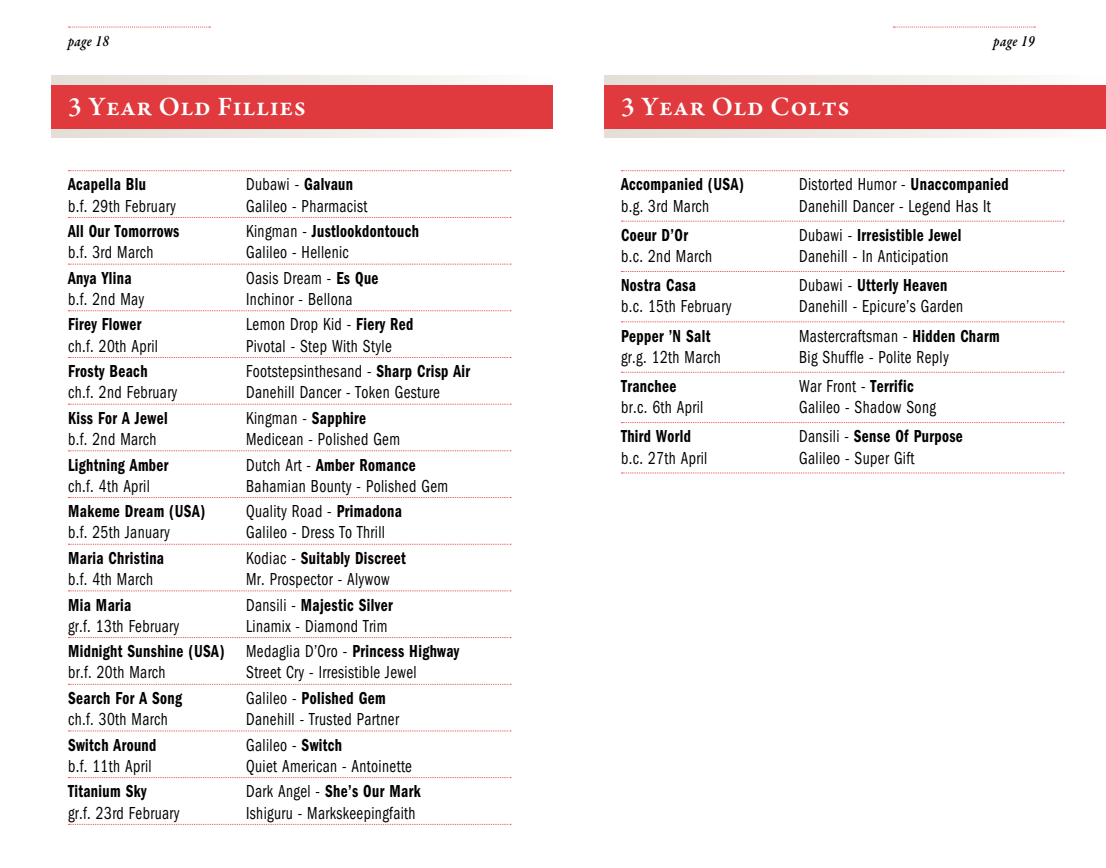
<style>
.page{position:relative;width:1106px;height:868px;background:#fff}
.page>*{position:absolute;margin:0;border:0;box-sizing:border-box;transform-origin:0 0}
.t1{font:600 27px "Garamond Premr Pro";letter-spacing:.02em;color:#fff}
.t2{font:condensed 18px "ITC Franklin Gothic Std";letter-spacing:.025em;color:#000;scale:.85 1}
.t3{font:18px "ITC Franklin Gothic Std Dm Cd";letter-spacing:.025em;color:#000;scale:.84 1}
.t4{font:italic 600 16px "Garamond Premr Pro";letter-spacing:.025em;color:#000;scale:.84 1}
.s1{font-family:"ITC Franklin Gothic Std Dm Cd";font-stretch:normal}
.s2{font-family:"ITC Franklin Gothic Std";font-stretch:condensed}
</style>
<div class="page">
<svg style="left:68px;top:27px;width:142px;height:1px"></svg>
<svg style="left:893px;top:27px;width:142px;height:1px"></svg>
<div style="left:604px;top:75px;width:502px;height:62px;background:linear-gradient(to right,#e2ddd4,#fcfbfa)"></div>
<div style="left:604px;top:85px;width:502px;height:43px;background:#e03a3e"></div>
<svg style="left:621px;top:170px;width:443px;height:1px"></svg>
<svg style="left:621px;top:221px;width:443px;height:1px"></svg>
<svg style="left:621px;top:271px;width:443px;height:1px"></svg>
<svg style="left:621px;top:321px;width:443px;height:1px"></svg>
<svg style="left:621px;top:372px;width:443px;height:1px"></svg>
<svg style="left:621px;top:422px;width:443px;height:1px"></svg>
<svg style="left:621px;top:472px;width:443px;height:1px"></svg>
<div style="left:51px;top:75px;width:502px;height:62px;background:linear-gradient(to right,#e2ddd4,#fcfbfa)"></div>
<div style="left:51px;top:85px;width:502px;height:43px;background:#e03a3e"></div>
<svg style="left:68px;top:170px;width:443px;height:1px"></svg>
<svg style="left:68px;top:217px;width:443px;height:1px"></svg>
<svg style="left:68px;top:264px;width:443px;height:1px"></svg>
<svg style="left:68px;top:310px;width:443px;height:1px"></svg>
<svg style="left:68px;top:357px;width:443px;height:1px"></svg>
<svg style="left:68px;top:403px;width:443px;height:1px"></svg>
<svg style="left:68px;top:450px;width:443px;height:1px"></svg>
<svg style="left:68px;top:497px;width:443px;height:1px"></svg>
<svg style="left:68px;top:543px;width:443px;height:1px"></svg>
<svg style="left:68px;top:590px;width:443px;height:1px"></svg>
<svg style="left:68px;top:637px;width:443px;height:1px"></svg>
<svg style="left:68px;top:683px;width:443px;height:1px"></svg>
<svg style="left:68px;top:730px;width:443px;height:1px"></svg>
<svg style="left:68px;top:777px;width:443px;height:1px"></svg>
<svg style="left:68px;top:823px;width:443px;height:1px"></svg>
<p class="t4" style="left:68px;top:31px;width:50px">page 18</p>
<p class="t4" style="left:993px;top:31px;width:50px">page 19</p>
<h1 class="t1" style="left:68px;top:90px;width:240px">3 Year Old Fillies</h1>
<p class="t3" style="left:68px;top:174px;width:94px">Acapella Blu</p>
<p class="t2" style="left:246px;top:174px;width:127px">Dubawi - <span class="s1">Galvaun</span></p>
<p class="t2" style="left:68px;top:195px;width:128px">b.f. 29th February</p>
<p class="t2" style="left:246px;top:195px;width:144px">Galileo - Pharmacist</p>
<p class="t3" style="left:68px;top:221px;width:134px">All Our Tomorrows</p>
<p class="t3" style="left:246px;top:221px;width:207px"><span class="s2">Kingman -</span> Justlookdontouch</p>
<p class="t2" style="left:68px;top:242px;width:102px">b.f. 3rd March</p>
<p class="t2" style="left:246px;top:242px;width:122px">Galileo - Hellenic</p>
<p class="t3" style="left:68px;top:267px;width:77px">Anya Ylina</p>
<p class="t2" style="left:246px;top:268px;width:157px">Oasis Dream - <span class="s1">Es Que</span></p>
<p class="t2" style="left:68px;top:289px;width:91px">b.f. 2nd May</p>
<p class="t2" style="left:246px;top:289px;width:127px">Inchinor - Bellona</p>
<p class="t3" style="left:68px;top:314px;width:89px">Firey Flower</p>
<p class="t2" style="left:246px;top:314px;width:198px">Lemon Drop Kid - <span class="s1">Fiery Red</span></p>
<p class="t2" style="left:68px;top:335px;width:107px">ch.f. 20th April</p>
<p class="t2" style="left:246px;top:335px;width:173px">Pivotal - Step With Style</p>
<p class="t3" style="left:68px;top:361px;width:96px">Frosty Beach</p>
<p class="t2" style="left:246px;top:361px;width:265px">Footstepsinthesand - <span class="s1">Sharp Crisp Air</span></p>
<p class="t2" style="left:68px;top:382px;width:130px">ch.f. 2nd February</p>
<p class="t2" style="left:246px;top:382px;width:229px">Danehill Dancer - Token Gesture</p>
<p class="t3" style="left:68px;top:407px;width:120px">Kiss For A Jewel</p>
<p class="t2" style="left:246px;top:407px;width:143px">Kingman - <span class="s1">Sapphire</span></p>
<p class="t2" style="left:68px;top:429px;width:106px">b.f. 2nd March</p>
<p class="t2" style="left:246px;top:429px;width:183px">Medicean - Polished Gem</p>
<p class="t3" style="left:68px;top:454px;width:121px">Lightning Amber</p>
<p class="t3" style="left:246px;top:454px;width:203px"><span class="s2">Dutch Art -</span> Amber Romance</p>
<p class="t2" style="left:68px;top:475px;width:98px">ch.f. 4th April</p>
<p class="t2" style="left:246px;top:475px;width:239px">Bahamian Bounty - Polished Gem</p>
<p class="t3" style="left:68px;top:501px;width:165px">Makeme Dream (USA)</p>
<p class="t2" style="left:246px;top:501px;width:185px">Quality Road - <span class="s1">Primadona</span></p>
<p class="t2" style="left:68px;top:522px;width:121px">b.f. 25th January</p>
<p class="t2" style="left:246px;top:522px;width:165px">Galileo - Dress To Thrill</p>
<p class="t3" style="left:68px;top:547px;width:116px">Maria Christina</p>
<p class="t3" style="left:246px;top:547px;width:192px"><span class="s2">Kodiac -</span> Suitably Discreet</p>
<p class="t2" style="left:68px;top:569px;width:102px">b.f. 4th March</p>
<p class="t2" style="left:246px;top:569px;width:170px">Mr. Prospector - Alywow</p>
<p class="t3" style="left:68px;top:594px;width:77px">Mia Maria</p>
<p class="t3" style="left:246px;top:594px;width:176px"><span class="s2">Dansili -</span> Majestic Silver</p>
<p class="t2" style="left:68px;top:615px;width:132px">gr.f. 13th February</p>
<p class="t2" style="left:246px;top:615px;width:168px">Linamix - Diamond Trim</p>
<p class="t3" style="left:68px;top:641px;width:467px">Midnight Sunshine (USA) <span class="s2">Medaglia D’Oro -</span> Princess Highway</p>
<p class="t2" style="left:68px;top:662px;width:116px">br.f. 20th March</p>
<p class="t2" style="left:246px;top:662px;width:202px">Street Cry - Irresistible Jewel</p>
<p class="t3" style="left:68px;top:687px;width:137px">Search For A Song</p>
<p class="t3" style="left:246px;top:687px;width:168px"><span class="s2">Galileo -</span> Polished Gem</p>
<p class="t2" style="left:68px;top:709px;width:119px">ch.f. 30th March</p>
<p class="t2" style="left:246px;top:709px;width:181px">Danehill - Trusted Partner</p>
<p class="t3" style="left:68px;top:734px;width:107px">Switch Around</p>
<p class="t2" style="left:246px;top:734px;width:114px">Galileo - <span class="s1">Switch</span></p>
<p class="t2" style="left:68px;top:755px;width:100px">b.f. 11th April</p>
<p class="t2" style="left:246px;top:755px;width:197px">Quiet American - Antoinette</p>
<p class="t3" style="left:68px;top:781px;width:95px">Titanium Sky</p>
<p class="t3" style="left:246px;top:781px;width:209px"><span class="s2">Dark Angel -</span> She’s Our Mark</p>
<p class="t2" style="left:68px;top:802px;width:133px">gr.f. 23rd February</p>
<p class="t2" style="left:246px;top:802px;width:201px">Ishiguru - Markskeepingfaith</p>
<h1 class="t1" style="left:621px;top:90px;width:230px">3 Year Old Colts</h1>
<p class="t3" style="left:621px;top:174px;width:148px">Accompanied (USA)</p>
<p class="t2" style="left:799px;top:174px;width:248px">Distorted Humor - <span class="s1">Unaccompanied</span></p>
<p class="t2" style="left:621px;top:195px;width:105px">b.g. 3rd March</p>
<p class="t2" style="left:799px;top:195px;width:227px">Danehill Dancer - Legend Has It</p>
<p class="t3" style="left:621px;top:224px;width:81px">Coeur D’Or</p>
<p class="t3" style="left:799px;top:224px;width:195px"><span class="s2">Dubawi -</span> Irresistible Jewel</p>
<p class="t2" style="left:621px;top:246px;width:109px">b.c. 2nd March</p>
<p class="t2" style="left:799px;top:246px;width:177px">Danehill - In Anticipation</p>
<p class="t3" style="left:621px;top:275px;width:91px">Nostra Casa</p>
<p class="t3" style="left:799px;top:275px;width:178px"><span class="s2">Dubawi -</span> Utterly Heaven</p>
<p class="t2" style="left:621px;top:296px;width:131px">b.c. 15th February</p>
<p class="t2" style="left:799px;top:296px;width:195px">Danehill - Epicure’s Garden</p>
<p class="t3" style="left:621px;top:325px;width:108px">Pepper ’N Salt</p>
<p class="t2" style="left:799px;top:325px;width:237px">Mastercraftsman - <span class="s1">Hidden Charm</span></p>
<p class="t2" style="left:621px;top:346px;width:119px">gr.g. 12th March</p>
<p class="t2" style="left:799px;top:346px;width:178px">Big Shuffle - Polite Reply</p>
<p class="t3" style="left:621px;top:375px;width:68px">Tranchee</p>
<p class="t2" style="left:799px;top:376px;width:136px">War Front - <span class="s1">Terrific</span></p>
<p class="t2" style="left:621px;top:397px;width:98px">br.c. 6th April</p>
<p class="t2" style="left:799px;top:397px;width:162px">Galileo - Shadow Song</p>
<p class="t3" style="left:621px;top:426px;width:85px">Third World</p>
<p class="t3" style="left:799px;top:426px;width:196px"><span class="s2">Dansili -</span> Sense Of Purpose</p>
<p class="t2" style="left:621px;top:447px;width:103px">b.c. 27th April</p>
<p class="t2" style="left:799px;top:447px;width:137px">Galileo - Super Gift</p>
</div>
